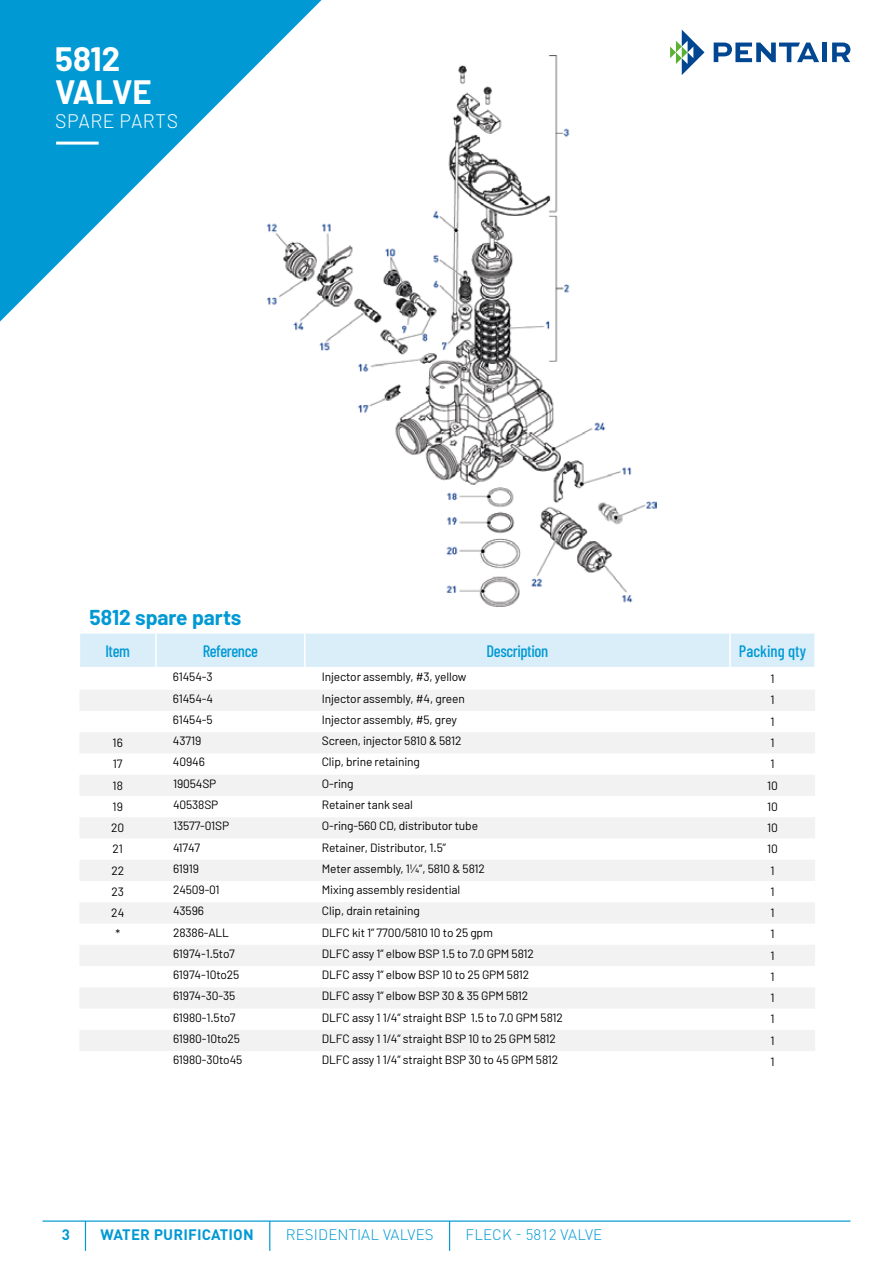
<style>
.page{position:relative;width:893px;height:1263px;background:#fff}
.page>*{position:absolute;margin:0;border:0;box-sizing:border-box;transform-origin:0 0}
.t1{font:700 33px/33px "Barlow";letter-spacing:-.005em;color:#fff}
.t2{font:700 21px "Barlow";color:#0099d4}
.t3{font:300 19.5px "Barlow";letter-spacing:.02em;color:#fff}
.t4{font:500 16.5px "Barlow Condensed";letter-spacing:-.025em;color:#0099d4}
.t5{font:500 16.5px "Barlow Condensed";color:#0099d4}
.t6{font:300 15px "DIN Pro";letter-spacing:.01em;color:#0099d4}
.t7{font:700 15px "DIN Pro";letter-spacing:.01em;color:#0099d4}
.t8{font:12px "Barlow";letter-spacing:-.01em;color:#000}
</style>
<div class="page">
<svg style="left:0;top:0;width:322px;height:322px;fill:#0099d4"></svg>
<svg style="left:670px;top:30px;width:34px;height:45px"></svg>
<svg style="left:714px;top:43px;width:105px;height:19px"></svg>
<div style="left:822px;top:43px;width:5px;height:19px;background:#004691"></div>
<svg style="left:832px;top:43px;width:18px;height:19px"></svg>
<hr style="left:43px;top:1220px;width:807px;height:2px;background:#0099d4">
<hr style="left:85px;top:1221px;width:1px;height:30px;background:#0099d4">
<hr style="left:269px;top:1221px;width:1px;height:30px;background:#0099d4">
<hr style="left:449px;top:1221px;width:1px;height:30px;background:#0099d4">
<hr style="left:56px;top:142px;width:43px;height:3px;background:#fff">
<div style="left:80px;top:634px;width:734px;height:33px;background:#daeefa"></div>
<svg style="left:80px;top:690px;width:735px;height:361px;fill:#f2f2f2"></svg>
<hr style="left:155px;top:634px;width:2px;height:33px;background:#fff">
<hr style="left:304px;top:634px;width:2px;height:33px;background:#fff">
<hr style="left:729px;top:634px;width:2px;height:33px;background:#fff">
<img style="left:267px;top:55px;width:390px;height:552px">
<h1 class="t1" style="left:55px;top:43px;width:98px">5812<br>VALVE</h1>
<h3 class="t3" style="left:55px;top:108px;width:124px">SPARE PARTS</h3>
<h2 class="t2" style="left:90px;top:604px;width:153px">5812 spare parts</h2>
<h3 class="t4" style="left:105px;top:640px;width:26px">Item</h3>
<h3 class="t4" style="left:203px;top:640px;width:57px">Reference</h3>
<h3 class="t4" style="left:487px;top:640px;width:63px">Description</h3>
<h3 class="t5" style="left:739px;top:640px;width:69px">Packing qty</h3>
<p class="t8" style="left:173px;top:670px;width:41px">61454-3</p>
<p class="t8" style="left:322px;top:670px;width:146px">Injector assembly, #3, yellow</p>
<p class="t8" style="left:770px;top:671px;width:6px">1</p>
<p class="t8" style="left:173px;top:691px;width:42px">61454-4</p>
<p class="t8" style="left:322px;top:691px;width:145px">Injector assembly, #4, green</p>
<p class="t8" style="left:770px;top:693px;width:6px">1</p>
<p class="t8" style="left:173px;top:712px;width:41px">61454-5</p>
<p class="t8" style="left:322px;top:712px;width:137px">Injector assembly, #5, grey</p>
<p class="t8" style="left:770px;top:714px;width:6px">1</p>
<p class="t8" style="left:113px;top:735px;width:12px">16</p>
<p class="t8" style="left:173px;top:733px;width:30px">43719</p>
<p class="t8" style="left:322px;top:733px;width:141px">Screen, injector 5810 &amp; 5812</p>
<p class="t8" style="left:770px;top:735px;width:6px">1</p>
<p class="t8" style="left:113px;top:756px;width:11px">17</p>
<p class="t8" style="left:173px;top:755px;width:33px">40946</p>
<p class="t8" style="left:322px;top:755px;width:100px">Clip, brine retaining</p>
<p class="t8" style="left:770px;top:756px;width:6px">1</p>
<p class="t8" style="left:113px;top:778px;width:12px">18</p>
<p class="t8" style="left:173px;top:776px;width:45px">19054SP</p>
<p class="t8" style="left:322px;top:776px;width:33px">O-ring</p>
<p class="t8" style="left:767px;top:778px;width:12px">10</p>
<p class="t8" style="left:113px;top:799px;width:12px">19</p>
<p class="t8" style="left:173px;top:797px;width:47px">40538SP</p>
<p class="t8" style="left:322px;top:797px;width:93px">Retainer tank seal</p>
<p class="t8" style="left:767px;top:799px;width:12px">10</p>
<p class="t8" style="left:111px;top:820px;width:15px">20</p>
<p class="t8" style="left:173px;top:818px;width:58px">13577-01SP</p>
<p class="t8" style="left:322px;top:818px;width:158px">O-ring-560 CD, distributor tube</p>
<p class="t8" style="left:767px;top:820px;width:12px">10</p>
<p class="t8" style="left:113px;top:841px;width:12px">21</p>
<p class="t8" style="left:173px;top:840px;width:29px">41747</p>
<p class="t8" style="left:322px;top:840px;width:126px">Retainer, Distributor, 1.5”</p>
<p class="t8" style="left:767px;top:841px;width:12px">10</p>
<p class="t8" style="left:111px;top:863px;width:14px">22</p>
<p class="t8" style="left:173px;top:861px;width:28px">61919</p>
<p class="t8" style="left:322px;top:861px;width:164px">Meter assembly, 1¼”, 5810 &amp; 5812</p>
<p class="t8" style="left:771px;top:863px;width:6px">1</p>
<p class="t8" style="left:111px;top:884px;width:14px">23</p>
<p class="t8" style="left:173px;top:882px;width:48px">24509-01</p>
<p class="t8" style="left:322px;top:882px;width:140px">Mixing assembly residential</p>
<p class="t8" style="left:771px;top:884px;width:6px">1</p>
<p class="t8" style="left:111px;top:905px;width:15px">24</p>
<p class="t8" style="left:173px;top:903px;width:32px">43596</p>
<p class="t8" style="left:322px;top:903px;width:99px">Clip, drain retaining</p>
<p class="t8" style="left:771px;top:905px;width:6px">1</p>
<p class="t8" style="left:115px;top:927px;width:6px">*</p>
<p class="t8" style="left:173px;top:925px;width:57px">28386-ALL</p>
<p class="t8" style="left:322px;top:925px;width:173px">DLFC kit 1” 7700/5810 10 to 25 gpm</p>
<p class="t8" style="left:771px;top:927px;width:6px">1</p>
<p class="t8" style="left:173px;top:946px;width:63px">61974-1.5to7</p>
<p class="t8" style="left:322px;top:946px;width:213px">DLFC assy 1” elbow BSP 1.5 to 7.0 GPM 5812</p>
<p class="t8" style="left:771px;top:948px;width:6px">1</p>
<p class="t8" style="left:173px;top:967px;width:68px">61974-10to25</p>
<p class="t8" style="left:322px;top:967px;width:209px">DLFC assy 1” elbow BSP 10 to 25 GPM 5812</p>
<p class="t8" style="left:771px;top:969px;width:6px">1</p>
<p class="t8" style="left:173px;top:989px;width:64px">61974-30-35</p>
<p class="t8" style="left:322px;top:989px;width:208px">DLFC assy 1” elbow BSP 30 &amp; 35 GPM 5812</p>
<p class="t8" style="left:771px;top:990px;width:6px">1</p>
<p class="t8" style="left:173px;top:1010px;width:64px">61980-1.5to7</p>
<p class="t8" style="left:322px;top:1010px;width:242px">DLFC assy 1 1/4” straight BSP 1.5 to 7.0 GPM 5812</p>
<p class="t8" style="left:771px;top:1012px;width:6px">1</p>
<p class="t8" style="left:173px;top:1031px;width:69px">61980-10to25</p>
<p class="t8" style="left:322px;top:1031px;width:236px">DLFC assy 1 1/4” straight BSP 10 to 25 GPM 5812</p>
<p class="t8" style="left:771px;top:1033px;width:6px">1</p>
<p class="t8" style="left:173px;top:1052px;width:71px">61980-30to45</p>
<p class="t8" style="left:322px;top:1052px;width:238px">DLFC assy 1 1/4” straight BSP 30 to 45 GPM 5812</p>
<p class="t8" style="left:771px;top:1054px;width:6px">1</p>
<p class="t7" style="left:62px;top:1223px;width:10px">3</p>
<p class="t7" style="left:100px;top:1223px;width:155px">WATER PURIFICATION</p>
<p class="t6" style="left:286px;top:1223px;width:149px">RESIDENTIAL VALVES</p>
<p class="t6" style="left:466px;top:1223px;width:138px">FLECK - 5812 VALVE</p>
</div>
